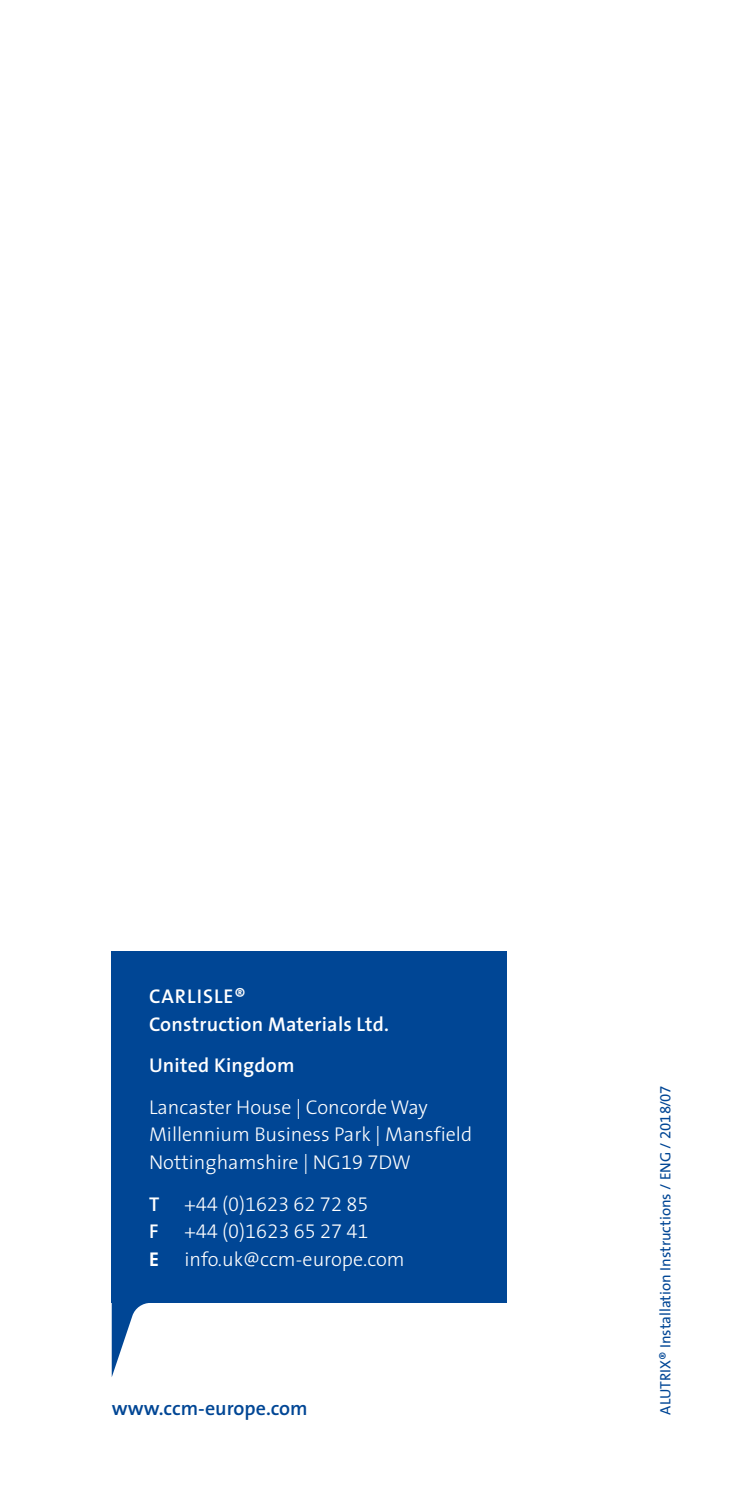
<style>
.page{position:relative;width:745px;height:1489px;background:#fff}
.page>*{position:absolute;margin:0;border:0;box-sizing:border-box;transform-origin:0 0}
.t1{font:300 20px/27.5px "The Sans";color:#fff}
.t2{font:600 20px/27.5px "The Sans";letter-spacing:.01em;color:#fff}
.t3{font:20px "The Sans Light Expert";color:#fff}
.t4{font:600 20px "The Sans";color:#004695}
.t5{font:700 20px "The Sans";color:#fff}
.t6{font:15px "The Sans";color:#004695}
.s1{font-family:"The Sans Light Expert";font-weight:400}
.s2{font-family:"The Sans";font-weight:300}
.s3{font-family:"The Sans Expert"}
</style>
<div class="page">
<div style="left:112px;top:951px;width:394px;height:351px;background:#004695"></div>
<svg style="left:112px;top:1302px;width:138px;height:75px"></svg>
<p class="t2" style="left:149px;top:981px;width:241px">CARLISLE®<br>Construction Materials Ltd.</p>
<p class="t2" style="left:149px;top:1051px;width:147px">United Kingdom</p>
<p class="t1" style="left:149px;top:1092px;width:324px">Lancaster House | Concorde Way<br>Millennium Business Park | Mansfield<br>Nottinghamshire | NG<span class="s1">19 7</span>DW</p>
<p class="t2" style="left:149px;top:1189px;width:12px">T</p>
<p class="t3" style="left:184px;top:1187px;width:185px"><span class="s2">+</span>44 (0)1623 62 72 85</p>
<p class="t2" style="left:149px;top:1216px;width:11px">F</p>
<p class="t3" style="left:184px;top:1214px;width:185px">+44 (0)1623 65 27 41</p>
<p class="t5" style="left:149px;top:1242px;width:11px">E</p>
<p class="t1" style="left:184px;top:1244px;width:221px">info.uk@ccm-europe.com</p>
<p class="t4" style="left:112px;top:1390px;width:197px">www.ccm-europe.com</p>
<p class="t6" style="left:652px;top:1414px;width:331px;rotate:-90deg">ALUTRIX® Installation Instructions / ENG / <span class="s3">2018/07</span></p>
</div>
